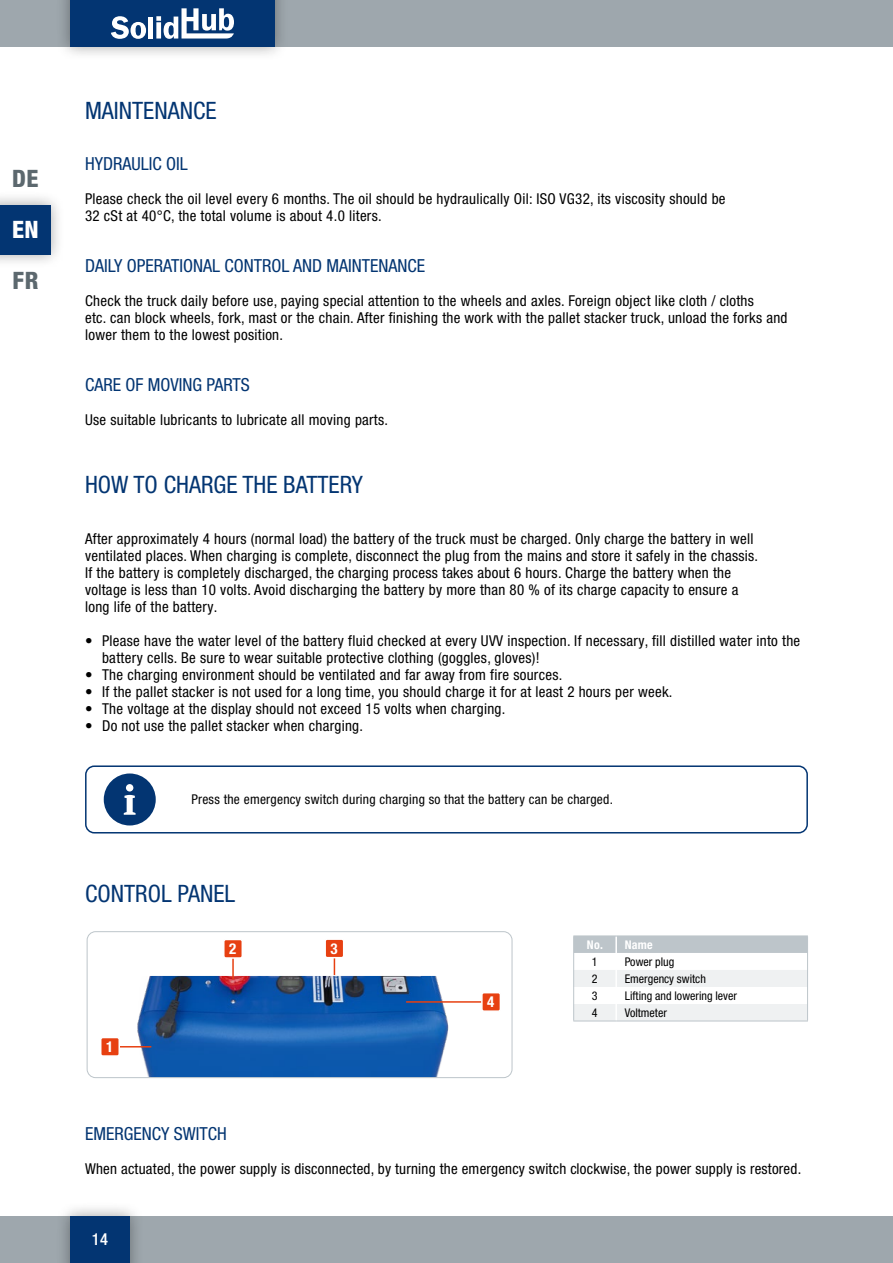
<style>
.page{position:relative;width:893px;height:1263px;background:#fff}
.page>*{position:absolute;margin:0;border:0;box-sizing:border-box;transform-origin:0 0}
.t1{font:condensed 24px "Helvetica Neue LT Pro";color:#033572}
.t2{font:800 condensed 24px "Helvetica Neue LT Pro";color:#5c686e}
.t3{font:800 condensed 24px "Helvetica Neue LT Pro";color:#fff}
.t4{font:condensed 18px "Helvetica Neue LT Pro";color:#033572}
.t5{font:500 condensed 16.5px "Helvetica Neue LT Pro";color:#fff}
.t6{font:condensed 15px/17px "Helvetica Neue LT Pro";letter-spacing:.02em;color:#000}
.t7{font:700 condensed 15px "Helvetica Neue LT Pro";color:#fff}
.t8{font:condensed 13.5px "Helvetica Neue LT Pro";letter-spacing:.02em;color:#000}
.t9{font:condensed 12px "Helvetica Neue LT Pro";color:#000}
.t10{font:700 condensed 12px "Helvetica Neue LT Pro";letter-spacing:.02em;color:#fff}
</style>
<div class="page">
<div style="left:0;top:1216px;width:893px;height:47px;background:#9ea7ad"></div>
<div style="left:0;top:0;width:893px;height:47px;background:#9ea7ad"></div>
<div style="left:0;top:191px;width:65px;height:77px;background:#000;opacity:.35"></div>
<div style="left:0;top:205px;width:50px;height:49px;background:#033572"></div>
<div style="left:56px;top:0;width:233px;height:61px;background:#000;opacity:.35"></div>
<div style="left:70px;top:0;width:204px;height:47px;background:#033572"></div>
<div style="left:56px;top:1202px;width:88px;height:61px;background:#000;opacity:.35"></div>
<div style="left:70px;top:1216px;width:60px;height:47px;background:#033572"></div>
<svg style="left:111px;top:16px;width:35px;height:23px"></svg>
<div style="left:148px;top:17px;width:5px;height:22px;background:#fff"></div>
<svg style="left:156px;top:8px;width:78px;height:31px"></svg>
<hr style="left:573px;top:935px;width:43px;height:1px;background:#bdc5ca">
<hr style="left:616px;top:935px;width:192px;height:1px;background:#bdc5ca">
<svg style="left:573px;top:936px;width:235px;height:85px"></svg>
<hr style="left:573px;top:1021px;width:43px;height:1px;background:#bdc5ca">
<hr style="left:616px;top:1021px;width:192px;height:1px;background:#bdc5ca">
<div style="left:85px;top:765px;width:723px;height:68px;border:2px solid #033572;border-radius:9px"></div>
<svg style="left:104px;top:773px;width:52px;height:52px"></svg>
<img style="left:126px;top:976px;width:323px;height:100px">
<hr style="left:232px;top:945px;width:2px;height:34px;background:#e74011">
<div style="left:224px;top:939px;width:18px;height:19px;background:#e74011;border-radius:2px"></div>
<div style="left:223px;top:939px;width:20px;height:20px;border:2px solid #fff;border-radius:2px"></div>
<hr style="left:334px;top:944px;width:1px;height:31px;background:#e74011">
<div style="left:325px;top:939px;width:19px;height:19px;background:#e74011;border-radius:2px"></div>
<div style="left:324px;top:938px;width:20px;height:20px;border:2px solid #fff;border-radius:2px"></div>
<hr style="left:119px;top:1046px;width:32px;height:1px;background:#e74011">
<div style="left:101px;top:1037px;width:18px;height:19px;background:#e74011;border-radius:2px"></div>
<div style="left:100px;top:1037px;width:20px;height:20px;border:2px solid #fff;border-radius:2px"></div>
<hr style="left:406px;top:1001px;width:80px;height:2px;background:#e74011">
<div style="left:482px;top:993px;width:18px;height:18px;background:#e74011;border-radius:2px"></div>
<div style="left:481px;top:992px;width:20px;height:20px;border:2px solid #fff;border-radius:2px"></div>
<div style="left:87px;top:931px;width:425px;height:147px;border:1px solid #bdc5ca;border-radius:9px"></div>
<h1 class="t2" style="left:12px;top:164px;width:28px">DE</h1>
<h1 class="t3" style="left:12px;top:215px;width:28px">EN</h1>
<h1 class="t2" style="left:13px;top:266px;width:27px">FR</h1>
<h1 class="t1" style="left:85px;top:96px;width:133px">MAINTENANCE</h1>
<p class="t4" style="left:85px;top:153px;width:104px">HYDRAULIC OIL</p>
<p class="t6" style="left:85px;top:190px;width:642px">Please check the oil level every 6 months. The oil should be hydraulically Oil: ISO VG32, its viscosity should be<br>32 cSt at 40°C, the total volume is about 4.0 liters.</p>
<p class="t4" style="left:85px;top:255px;width:342px">DAILY OPERATIONAL CONTROL AND MAINTENANCE</p>
<p class="t6" style="left:85px;top:292px;width:704px">Check the truck daily before use, paying special attention to the wheels and axles. Foreign object like cloth / cloths<br>etc. can block wheels, fork, mast or the chain. After finishing the work with the pallet stacker truck, unload the forks and lower them to the lowest position.</p>
<p class="t4" style="left:85px;top:374px;width:166px">CARE OF MOVING PARTS</p>
<p class="t6" style="left:85px;top:411px;width:305px">Use suitable lubricants to lubricate all moving parts.</p>
<h1 class="t1" style="left:85px;top:471px;width:279px">HOW TO CHARGE THE BATTERY</h1>
<p class="t6" style="left:85px;top:530px;width:675px">After approximately 4 hours (normal load) the battery of the truck must be charged. Only charge the battery in well ventilated places. When charging is complete, disconnect the plug from the mains and store it safely in the chassis.<br>If the battery is completely discharged, the charging process takes about 6 hours. Charge the battery when the voltage is less than 10 volts. Avoid discharging the battery by more than 80 % of its charge capacity to ensure a long life of the battery.</p>
<p class="t6" style="left:102px;top:632px;width:700px;text-indent:-17px">• Please have the water level of the battery fluid checked at every UVV inspection. If necessary, fill distilled water into the battery cells. Be sure to wear suitable protective clothing (goggles, gloves)!</p>
<p class="t6" style="left:85px;top:666px;width:479px">• The charging environment should be ventilated and far away from fire sources.</p>
<p class="t6" style="left:85px;top:683px;width:589px">• If the pallet stacker is not used for a long time, you should charge it for at least 2 hours per week.</p>
<p class="t6" style="left:85px;top:700px;width:422px">• The voltage at the display should not exceed 15 volts when charging.</p>
<p class="t6" style="left:85px;top:717px;width:280px">• Do not use the pallet stacker when charging.</p>
<p class="t8" style="left:191px;top:791px;width:423px">Press the emergency switch during charging so that the battery can be charged.</p>
<h1 class="t1" style="left:85px;top:879px;width:152px">CONTROL PANEL</h1>
<p class="t7" style="left:106px;top:1038px;width:9px">1</p>
<p class="t7" style="left:229px;top:940px;width:9px">2</p>
<p class="t7" style="left:331px;top:939px;width:9px">3</p>
<p class="t7" style="left:487px;top:993px;width:9px">4</p>
<p class="t10" style="left:587px;top:937px;width:67px">No. Name</p>
<p class="t9" style="left:592px;top:954px;width:7px">1</p>
<p class="t9" style="left:625px;top:954px;width:51px">Power plug</p>
<p class="t9" style="left:592px;top:971px;width:7px">2</p>
<p class="t9" style="left:625px;top:971px;width:83px">Emergency switch</p>
<p class="t9" style="left:592px;top:988px;width:7px">3</p>
<p class="t9" style="left:625px;top:988px;width:114px">Lifting and lowering lever</p>
<p class="t9" style="left:592px;top:1005px;width:7px">4</p>
<p class="t9" style="left:625px;top:1005px;width:44px">Voltmeter</p>
<p class="t4" style="left:85px;top:1123px;width:143px">EMERGENCY SWITCH</p>
<p class="t6" style="left:85px;top:1160px;width:718px">When actuated, the power supply is disconnected, by turning the emergency switch clockwise, the power supply is restored.</p>
<p class="t5" style="left:92px;top:1229px;width:18px">14</p>
</div>
